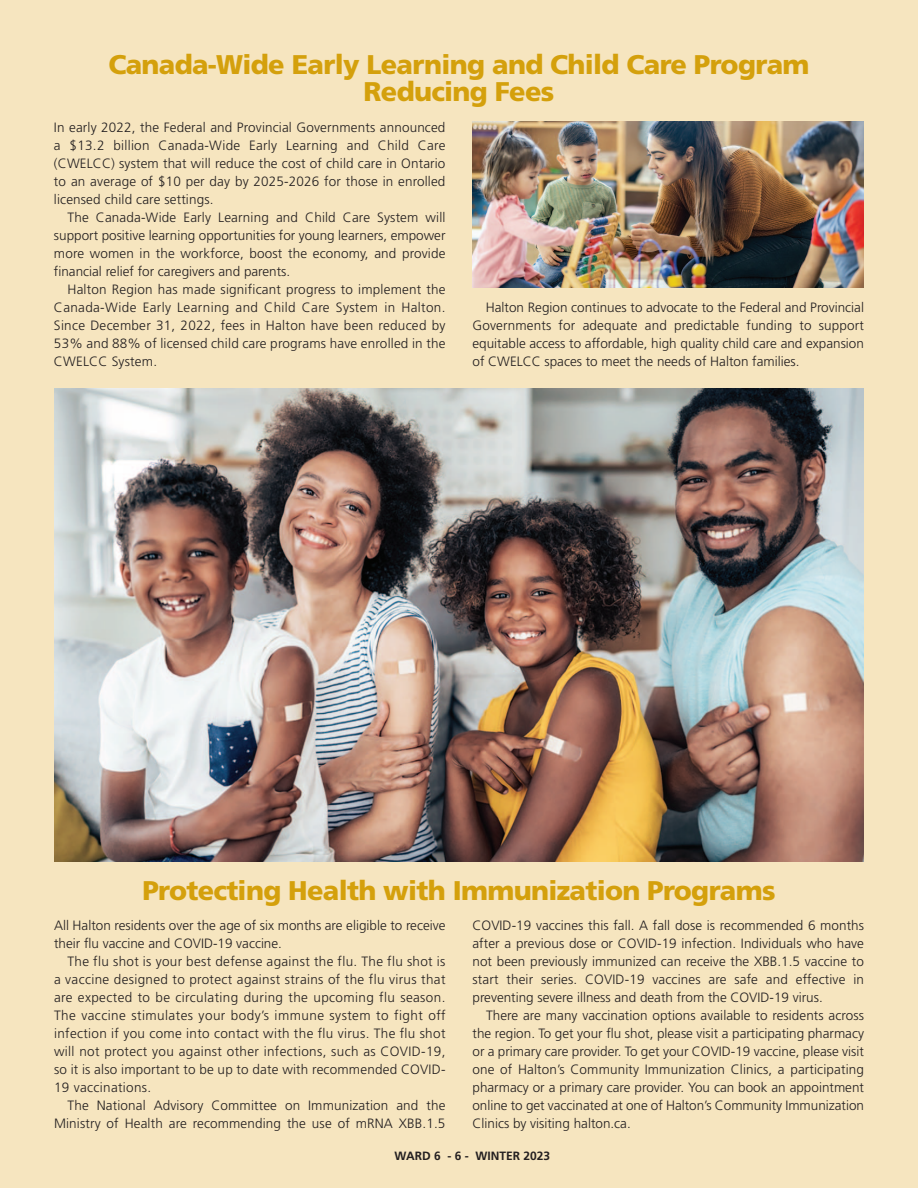
<style>
.page{position:relative;width:918px;height:1188px;background:#f6e5bf}
.page>*{position:absolute;margin:0;border:0;box-sizing:border-box;transform-origin:0 0}
.t1{font:900 27px/27px "Frutiger";letter-spacing:-.025em;color:#d4a00c;text-align:center}
.t2{font:300 13.5px/18px "Frutiger";color:#231f20;text-align:justify}
.t3{font:700 12px "Frutiger";color:#231f20}
</style>
<div class="page">
<img style="left:473px;top:122px;width:391px;height:166px">
<img style="left:54px;top:388px;width:810px;height:474px">
<h1 class="t1" style="left:108px;top:53px;width:703px">Canada-Wide Early Learning and Child Care Program<br>Reducing Fees</h1>
<p class="t2" style="left:54px;top:119px;width:393px">In early 2022, the Federal and Provincial Governments announced a $13.2 billion Canada-Wide Early Learning and Child Care (CWELCC) system that will reduce the cost of child care in Ontario to an average of $10 per day by 2025-2026 for those in enrolled licensed child care settings.</p>
<p class="t2" style="left:54px;top:209px;width:393px;text-indent:14px">The Canada-Wide Early Learning and Child Care System will support positive learning opportunities for young learners, empower more women in the workforce, boost the economy, and provide financial relief for caregivers and parents.</p>
<p class="t2" style="left:54px;top:281px;width:393px;text-indent:14px">Halton Region has made significant progress to implement the Canada-Wide Early Learning and Child Care System in Halton.<br>Since December 31, 2022, fees in Halton have been reduced by 53% and 88% of licensed child care programs have enrolled in the CWELCC System.</p>
<p class="t2" style="left:472px;top:299px;width:393px;text-indent:13px">Halton Region continues to advocate to the Federal and Provincial Governments for adequate and predictable funding to support equitable access to affordable, high quality child care and expansion of CWELCC spaces to meet the needs of Halton families.</p>
<h1 class="t1" style="left:142px;top:879px;width:635px">Protecting Health with Immunization Programs</h1>
<p class="t2" style="left:54px;top:917px;width:393px">All Halton residents over the age of six months are eligible to receive their flu vaccine and COVID-19 vaccine.</p>
<p class="t2" style="left:54px;top:953px;width:393px;text-indent:14px">The flu shot is your best defense against the flu. The flu shot is a vaccine designed to protect against strains of the flu virus that are expected to be circulating during the upcoming flu season.<br>The vaccine stimulates your body’s immune system to fight off infection if you come into contact with the flu virus. The flu shot will not protect you against other infections, such as COVID-19, so it is also important to be up to date with recommended COVID-19 vaccinations.</p>
<p class="t2" style="left:54px;top:1097px;width:393px;text-align:right">The National Advisory Committee on Immunization and the<br>Ministry of Health are recommending the use of mRNA XBB.1.5</p>
<p class="t2" style="left:473px;top:917px;width:393px">COVID-19 vaccines this fall. A fall dose is recommended 6 months after a previous dose or COVID-19 infection. Individuals who have not been previously immunized can receive the XBB.1.5 vaccine to start their series. COVID-19 vaccines are safe and effective in preventing severe illness and death from the COVID-19 virus.</p>
<p class="t2" style="left:473px;top:1007px;width:393px;text-indent:14px">There are many vaccination options available to residents across the region. To get your flu shot, please visit a participating pharmacy or a primary care provider. To get your COVID-19 vaccine, please visit one of Halton’s Community Immunization Clinics, a participating pharmacy or a primary care provider. You can book an appointment online to get vaccinated at one of Halton’s Community Immunization Clinics by visiting halton.ca.</p>
<p class="t3" style="left:395px;top:1150px;width:157px">WARD 6 - 6 - WINTER 2023</p>
</div>
